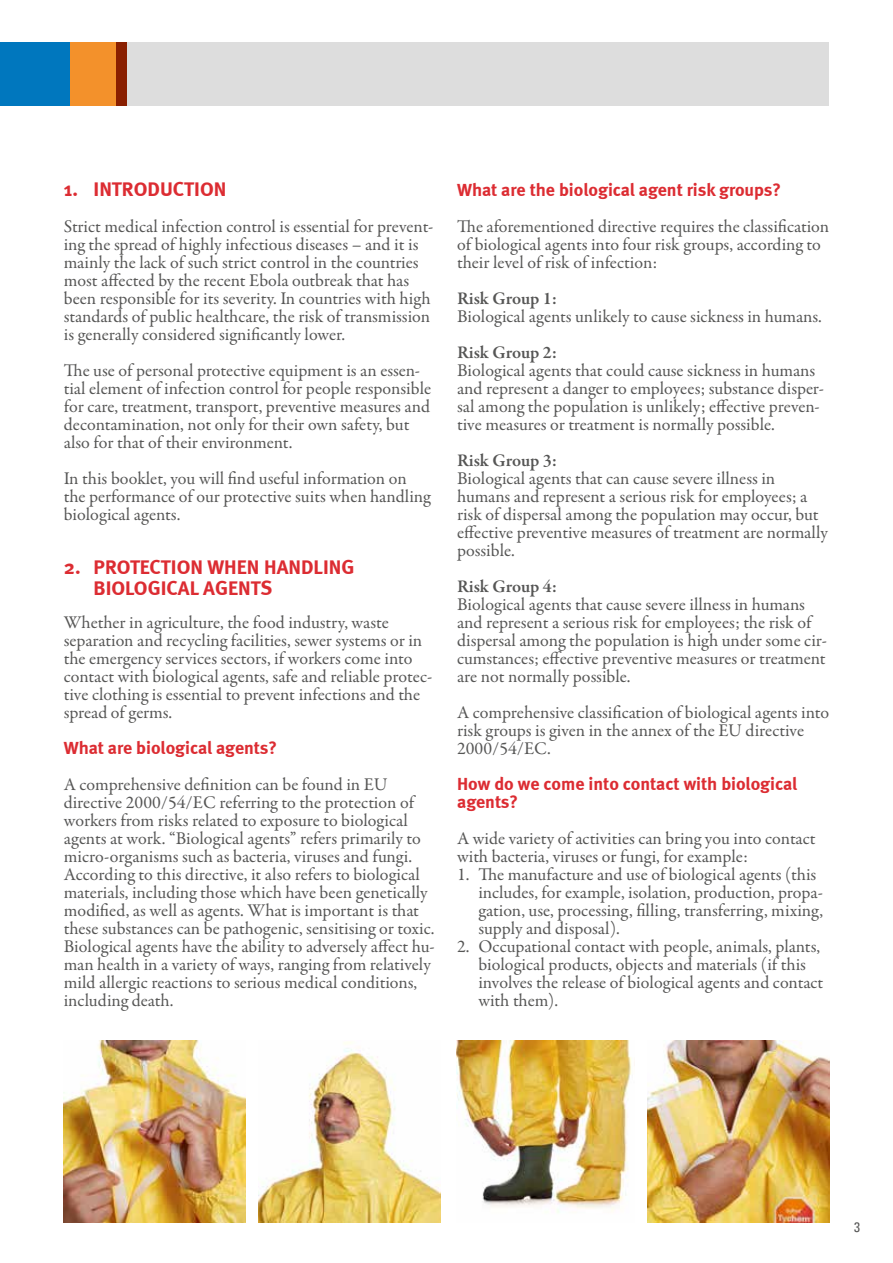
<style>
.page{position:relative;width:893px;height:1263px;background:#fff}
.page>*{position:absolute;margin:0;border:0;box-sizing:border-box;transform-origin:0 0}
.t1{font:700 20.25px/21px "Meta";color:#dc2c32}
.t2{font:18px/18px "Garamond Premr Pro";color:#565655}
.t3{font:700 18px/18px "Meta";color:#dc2c32}
.t4{font:600 18px "Garamond Premr Pro";letter-spacing:-.005em;color:#565655}
.t5{font:condensed 13.5px "Univers";color:#565655}
</style>
<div class="page">
<div style="left:70px;top:43px;width:47px;height:63px;background:#f3912b"></div>
<div style="left:0;top:43px;width:70px;height:63px;background:#0077be"></div>
<div style="left:117px;top:43px;width:11px;height:63px;background:#891f00"></div>
<div style="left:128px;top:43px;width:701px;height:63px;background:#ddd"></div>
<img style="left:64px;top:1041px;width:181px;height:181px">
<img style="left:259px;top:1042px;width:181px;height:180px">
<img style="left:456px;top:1041px;width:176px;height:172px">
<img style="left:648px;top:1041px;width:181px;height:181px">
<p class="t1" style="left:64px;top:179px;width:164px">1. INTRODUCTION</p>
<p class="t2" style="left:64px;top:218px;width:371px">Strict medical infection control is essential for prevent&shy;ing the spread of highly infectious diseases – and it is mainly the lack of such strict control in the countries most affected by the recent Ebola outbreak that has been responsible for its severity. In countries with high standards of public healthcare, the risk of transmission is generally considered significantly lower.</p>
<p class="t2" style="left:64px;top:362px;width:369px">The use of personal protective equipment is an essen&shy;tial element of infection control for people responsible for care, treatment, transport, preventive measures and decontamination, not only for their own safety, but also for that of their environment.</p>
<p class="t2" style="left:64px;top:470px;width:368px">In this booklet, you will find useful information on the performance of our protective suits when handling biological agents.</p>
<p class="t1" style="left:94px;top:557px;width:262px;text-indent:-30px">2. PROTECTION WHEN HANDLING<br>BIOLOGICAL AGENTS</p>
<p class="t2" style="left:64px;top:614px;width:370px">Whether in agriculture, the food industry, waste separation and recycling facilities, sewer systems or in the emergency services sectors, if workers come into contact with biological agents, safe and reliable protec&shy;tive clothing is essential to prevent infections and the spread of germs.</p>
<p class="t3" style="left:64px;top:739px;width:215px">What are biological agents?</p>
<p class="t2" style="left:64px;top:776px;width:373px">A comprehensive definition can be found in EU directive 2000/54/EC referring to the protection of workers from risks related to exposure to biological agents at work. “Biological agents” refers primarily to micro-organisms such as bacteria, viruses and fungi.<br>According to this directive, it also refers to biological materials, including those which have been genetically modified, as well as agents. What is important is that these substances can be pathogenic, sensitising or toxic.<br>Biological agents have the ability to adversely affect hu&shy;man health in a variety of ways, ranging from relatively mild allergic reactions to serious medical conditions, including death.</p>
<p class="t3" style="left:457px;top:181px;width:326px">What are the biological agent risk groups?</p>
<p class="t2" style="left:457px;top:218px;width:374px">The aforementioned directive requires the classification of biological agents into four risk groups, according to their level of risk of infection:</p>
<p class="t4" style="left:457px;top:288px;width:102px">Risk Group 1:</p>
<p class="t2" style="left:457px;top:308px;width:366px">Biological agents unlikely to cause sickness in humans.</p>
<p class="t4" style="left:457px;top:342px;width:102px">Risk Group 2:</p>
<p class="t2" style="left:457px;top:362px;width:369px">Biological agents that could cause sickness in humans and represent a danger to employees; substance disper&shy;sal among the population is unlikely; effective preven&shy;tive measures or treatment is normally possible.</p>
<p class="t4" style="left:457px;top:450px;width:102px">Risk Group 3:</p>
<p class="t2" style="left:457px;top:470px;width:372px">Biological agents that can cause severe illness in humans and represent a serious risk for employees; a risk of dispersal among the population may occur, but effective preventive measures of treatment are normally possible.</p>
<p class="t4" style="left:457px;top:576px;width:102px">Risk Group 4:</p>
<p class="t2" style="left:457px;top:596px;width:371px">Biological agents that cause severe illness in humans and represent a serious risk for employees; the risk of dispersal among the population is high under some cir&shy;cumstances; effective preventive measures or treatment are not normally possible.</p>
<p class="t2" style="left:457px;top:704px;width:374px">A comprehensive classification of biological agents into risk groups is given in the annex of the EU directive<br>2000/54/EC.</p>
<p class="t3" style="left:457px;top:775px;width:342px">How do we come into contact with biological agents?</p>
<p class="t2" style="left:457px;top:830px;width:360px">A wide variety of activities can bring you into contact with bacteria, viruses or fungi, for example:</p>
<p class="t2" style="left:478px;top:866px;width:346px;text-indent:-21px">1. The manufacture and use of biological agents (this includes, for example, isolation, production, propa&shy;gation, use, processing, filling, transferring, mixing, supply and disposal).</p>
<p class="t2" style="left:478px;top:938px;width:347px;text-indent:-21px">2. Occupational contact with people, animals, plants, biological products, objects and materials (if this involves the release of biological agents and contact with them).</p>
<p class="t5" style="left:854px;top:1218px;width:7px">3</p>
</div>
